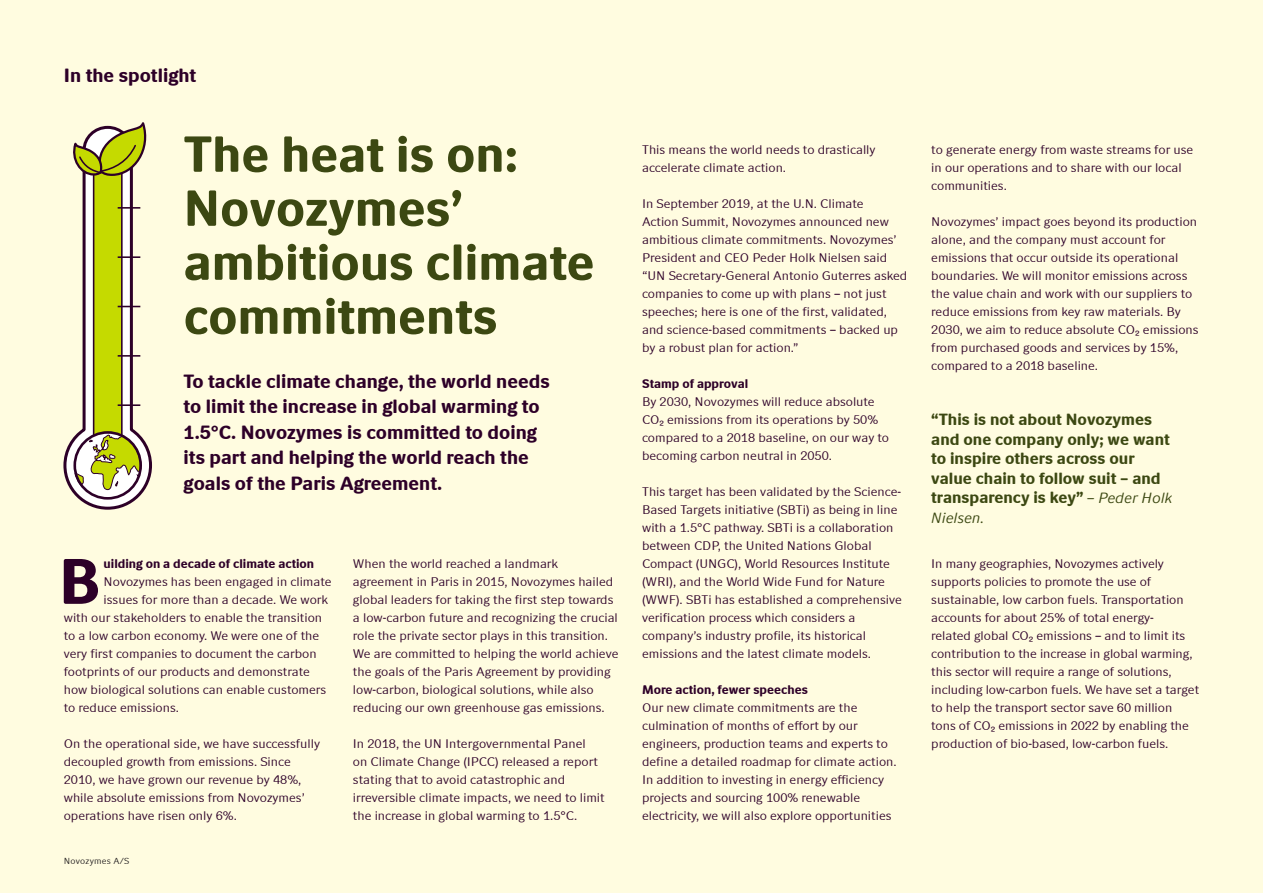
<style>
.page{position:relative;width:1263px;height:893px;background:#fffce0}
.page>*{position:absolute;margin:0;border:0;box-sizing:border-box;transform-origin:0 0}
.t1{font:700 64.65px "Novozymes";color:#2d0028}
.t2{font:700 51px/54px "Novozymes";color:#3c4812}
.t3{font:700 19.5px/25.5px "Novozymes";color:#2d0028}
.t4{font:700 16.5px/19.5px "Novozymes";color:#3c4812}
.t5{font:italic 15px "Novozymes";color:#3c4812}
.t6{font:12.75px/18px "Novozymes";color:#2d0028}
.t7{font:700 12.75px "Novozymes";color:#2d0028}
.t8{font:9px "Novozymes";letter-spacing:.025em;color:#231f20}
.s1{font-weight:700}
.s2{font-weight:400;font-style:italic;font-size:15px}
</style>
<div class="page">
<svg style="left:63px;top:122px;width:89px;height:388px"></svg>
<p class="t3" style="left:64px;top:62px;width:134px">In the spotlight</p>
<p class="t2" style="left:184px;top:127px;width:412px">The heat is on:<br>Novozymes’ ambitious climate commitments</p>
<p class="t3" style="left:184px;top:368px;width:368px">To tackle climate change, the world needs to limit the increase in global warming to 1.5°C. Novozymes is committed to doing its part and helping the world reach the goals of the Paris Agreement.</p>
<p class="t1" style="left:59px;top:545px;width:43px">B</p>
<p class="t7" style="left:104px;top:556px;width:212px">uilding on a decade of climate action</p>
<p class="t6" style="left:104px;top:572px;width:230px">Novozymes has been engaged in climate</p>
<p class="t6" style="left:104px;top:590px;width:226px">issues for more than a decade. We work</p>
<p class="t6" style="left:64px;top:608px;width:260px">with our stakeholders to enable the transition</p>
<p class="t6" style="left:64px;top:626px;width:257px">to a low carbon economy. We were one of the</p>
<p class="t6" style="left:64px;top:644px;width:254px">very first companies to document the carbon</p>
<p class="t6" style="left:64px;top:662px;width:248px">footprints of our products and demonstrate</p>
<p class="t6" style="left:64px;top:680px;width:264px">how biological solutions can enable customers</p>
<p class="t6" style="left:64px;top:698px;width:117px">to reduce emissions.</p>
<p class="t6" style="left:64px;top:734px;width:258px">On the operational side, we have successfully decoupled growth from emissions. Since 2010, we have grown our revenue by 48%, while absolute emissions from Novozymes’ operations have risen only 6%.</p>
<p class="t8" style="left:64px;top:856px;width:67px">Novozymes A/S</p>
<p class="t6" style="left:353px;top:554px;width:267px">When the world reached a landmark agreement in Paris in 2015, Novozymes hailed global leaders for taking the first step towards a low-carbon future and recognizing the crucial role the private sector plays in this transition.<br>We are committed to helping the world achieve the goals of the Paris Agreement by providing low-carbon, biological solutions, while also reducing our own greenhouse gas emissions.</p>
<p class="t6" style="left:353px;top:734px;width:253px">In 2018, the UN Intergovernmental Panel<br>on Climate Change (IPCC) released a report stating that to avoid catastrophic and irreversible climate impacts, we need to limit the increase in global warming to 1.5°C.</p>
<p class="t6" style="left:642px;top:140px;width:235px">This means the world needs to drastically accelerate climate action.</p>
<p class="t6" style="left:642px;top:194px;width:267px">In September 2019, at the U.N. Climate<br>Action Summit, Novozymes announced new ambitious climate commitments. Novozymes’ President and CEO Peder Holk Nielsen said “UN Secretary-General Antonio Guterres asked companies to come up with plans – not just speeches; here is one of the first, validated, and science-based commitments – backed up by a robust plan for action.”</p>
<p class="t6" style="left:642px;top:374px;width:248px"><span class="s1">Stamp of approval<br></span>By 2030, Novozymes will reduce absolute CO2 emissions from its operations by 50% compared to a 2018 baseline, on our way to becoming carbon neutral in 2050.</p>
<p class="t6" style="left:642px;top:482px;width:261px">This target has been validated by the Science-Based Targets initiative (SBTi) as being in line with a 1.5°C pathway. SBTi is a collaboration between CDP, the United Nations Global Compact (UNGC), World Resources Institute (WRI), and the World Wide Fund for Nature (WWF). SBTi has established a comprehensive verification process which considers a company’s industry profile, its historical emissions and the latest climate models.</p>
<p class="t6" style="left:642px;top:680px;width:256px"><span class="s1">More action, fewer speeches<br></span>Our new climate commitments are the culmination of months of effort by our engineers, production teams and experts to define a detailed roadmap for climate action.<br>In addition to investing in energy efficiency projects and sourcing 100% renewable electricity, we will also explore opportunities</p>
<p class="t6" style="left:931px;top:140px;width:263px">to generate energy from waste streams for use in our operations and to share with our local communities.</p>
<p class="t6" style="left:931px;top:212px;width:269px">Novozymes’ impact goes beyond its production alone, and the company must account for emissions that occur outside its operational boundaries. We will monitor emissions across the value chain and work with our suppliers to reduce emissions from key raw materials. By 2030, we aim to reduce absolute CO2 emissions from purchased goods and services by 15%, compared to a 2018 baseline.</p>
<p class="t4" style="left:931px;top:410px;width:243px">“This is not about Novozymes and one company only; we want to inspire others across our value chain to follow suit – and transparency is key” <span class="s2">– Peder Holk</span></p>
<p class="t5" style="left:931px;top:509px;width:55px">Nielsen.</p>
<p class="t6" style="left:931px;top:554px;width:269px">In many geographies, Novozymes actively supports policies to promote the use of sustainable, low carbon fuels. Transportation accounts for about 25% of total energy-<br>related global CO2 emissions – and to limit its contribution to the increase in global warming, this sector will require a range of solutions, including low-carbon fuels. We have set a target to help the transport sector save 60 million tons of CO2 emissions in 2022 by enabling the production of bio-based, low-carbon fuels.</p>
</div>
